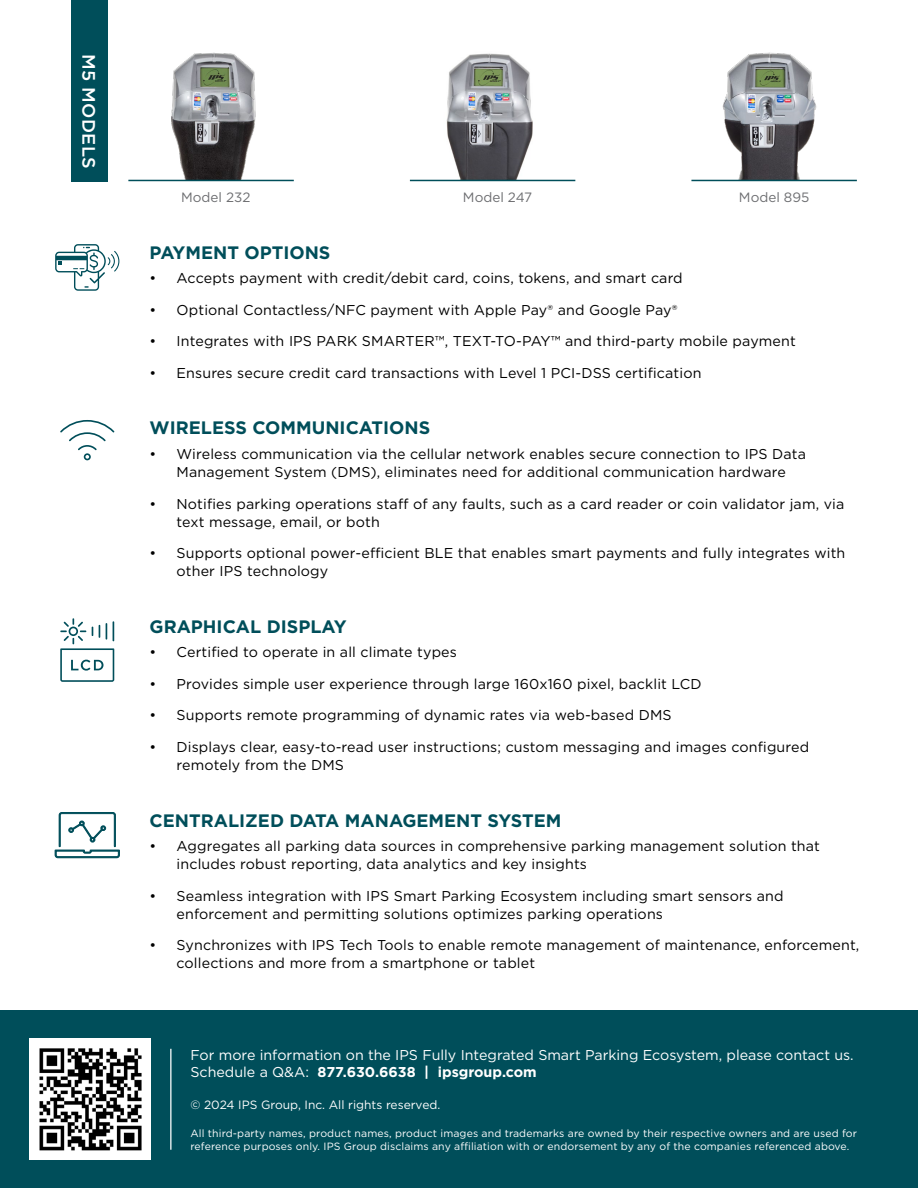
<style>
.page{position:relative;width:918px;height:1188px;background:#fff}
.page>*{position:absolute;margin:0;border:0;box-sizing:border-box;transform-origin:0 0}
.t1{font:700 18px "Gotham";color:#004e5a}
.t2{font:500 18px "Gotham";letter-spacing:.02em;color:#fff}
.t3{font:14.25px/18px "Gotham";letter-spacing:.01em;color:#000}
.t4{font:14.25px/17.1px "Gotham";color:#fff}
.t5{font:13.5px "Gotham";color:#6d6e71}
.t6{font:12px "Gotham";color:#fff}
.t7{font:10.5px/12.6px "Gotham";letter-spacing:.01em;color:#fff}
.s1{font-weight:700}
</style>
<div class="page">
<div style="left:72px;top:0;width:36px;height:181px;background:#004e5a"></div>
<div style="left:0;top:1011px;width:918px;height:177px;background:#004e5a"></div>
<div style="left:30px;top:1039px;width:121px;height:121px;background:#fff"></div>
<img style="left:39px;top:1048px;width:103px;height:103px">
<hr style="left:170px;top:1049px;width:2px;height:101px;background:#fff">
<img style="left:160px;top:52px;width:108px;height:128px">
<hr style="left:128px;top:180px;width:166px;height:1px;background:#004e5a">
<img style="left:434px;top:53px;width:117px;height:127px">
<hr style="left:410px;top:180px;width:165px;height:1px;background:#004e5a">
<img style="left:707px;top:52px;width:134px;height:128px">
<hr style="left:691px;top:180px;width:166px;height:1px;background:#004e5a">
<svg style="left:60px;top:420px;width:54px;height:40px"></svg>
<svg style="left:55px;top:244px;width:64px;height:47px"></svg>
<svg style="left:60px;top:618px;width:54px;height:64px"></svg>
<svg style="left:54px;top:812px;width:66px;height:46px"></svg>
<p class="t2" style="left:101px;top:54px;width:116px;rotate:90deg">M5 MODELS</p>
<p class="t5" style="left:181px;top:188px;width:71px">Model 232</p>
<p class="t5" style="left:463px;top:188px;width:71px">Model 247</p>
<p class="t5" style="left:739px;top:188px;width:72px">Model 895</p>
<p class="t1" style="left:150px;top:240px;width:182px">PAYMENT OPTIONS</p>
<p class="t3" style="left:150px;top:269px;width:535px">• Accepts payment with credit/debit card, coins, tokens, and smart card</p>
<p class="t3" style="left:150px;top:300px;width:529px">• Optional Contactless/NFC payment with Apple Pay® and Google Pay®</p>
<p class="t3" style="left:150px;top:332px;width:648px">• Integrates with IPS PARK SMARTER™, TEXT-TO-PAY™ and third-party mobile payment</p>
<p class="t3" style="left:150px;top:363px;width:553px">• Ensures secure credit card transactions with Level 1 PCI-DSS certification</p>
<p class="t1" style="left:150px;top:416px;width:282px">WIRELESS COMMUNICATIONS</p>
<p class="t3" style="left:150px;top:445px;width:658px;text-align:center">• Wireless communication via the cellular network enables secure connection to IPS Data<br>Management System (DMS), eliminates need for additional communication hardware</p>
<p class="t3" style="left:177px;top:494px;width:669px;text-indent:-27px">• Notifies parking operations staff of any faults, such as a card reader or coin validator jam, via text message, email, or both</p>
<p class="t3" style="left:177px;top:544px;width:670px;text-indent:-27px">• Supports optional power-efficient BLE that enables smart payments and fully integrates with other IPS technology</p>
<p class="t1" style="left:150px;top:614px;width:199px">GRAPHICAL DISPLAY</p>
<p class="t3" style="left:150px;top:643px;width:309px">• Certified to operate in all climate types</p>
<p class="t3" style="left:150px;top:675px;width:554px">• Provides simple user experience through large 160x160 pixel, backlit LCD</p>
<p class="t3" style="left:150px;top:706px;width:524px">• Supports remote programming of dynamic rates via web-based DMS</p>
<p class="t3" style="left:177px;top:738px;width:634px;text-indent:-27px">• Displays clear, easy-to-read user instructions; custom messaging and images configured remotely from the DMS</p>
<p class="t1" style="left:150px;top:808px;width:413px">CENTRALIZED DATA MANAGEMENT SYSTEM</p>
<p class="t3" style="left:177px;top:837px;width:645px;text-indent:-27px">• Aggregates all parking data sources in comprehensive parking management solution that includes robust reporting, data analytics and key insights</p>
<p class="t3" style="left:177px;top:886px;width:608px;text-indent:-27px">• Seamless integration with IPS Smart Parking Ecosystem including smart sensors and enforcement and permitting solutions optimizes parking operations</p>
<p class="t3" style="left:177px;top:936px;width:684px;text-indent:-27px">• Synchronizes with IPS Tech Tools to enable remote management of maintenance, enforcement, collections and more from a smartphone or tablet</p>
<p class="t4" style="left:190px;top:1046px;width:665px">For more information on the IPS Fully Integrated Smart Parking Ecosystem, please contact us.<br>Schedule a Q&amp;A: <span class="s1">877.630.6638 | ipsgroup.com</span></p>
<p class="t6" style="left:190px;top:1097px;width:251px">© 2024 IPS Group, Inc. All rights reserved.</p>
<p class="t7" style="left:190px;top:1127px;width:668px">All third-party names, product names, product images and trademarks are owned by their respective owners and are used for reference purposes only. IPS Group disclaims any affiliation with or endorsement by any of the companies referenced above.</p>
</div>
